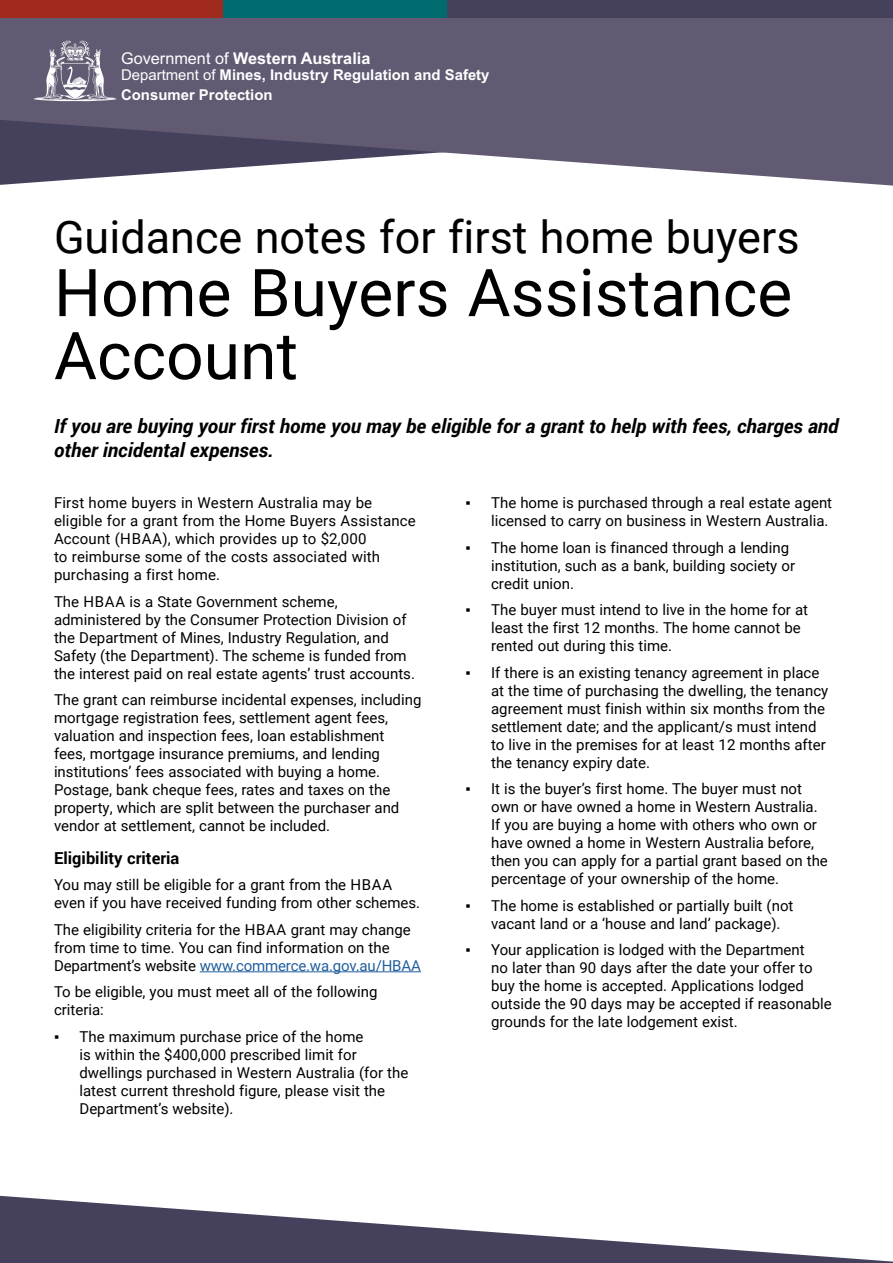
<style>
.page{position:relative;width:893px;height:1263px;background:#fff}
.page>*{position:absolute;margin:0;border:0;box-sizing:border-box;transform-origin:0 0}
.Main_Heading{font:66px/63px "Roboto";color:#000}
.Main_Heading-2{font:45px "Roboto";color:#000}
.introduction{font:italic 700 19.5px/24px "Roboto";color:#000}
.Sub_Headings{font:700 16.5px "Roboto";color:#000}
.t1{font:700 16.2px "Arial";color:#fff}
.Main_Text{font:15px/18px "Roboto";color:#000}
.t2{font:700 14.85px/20.1px "Arial";color:#fff}
.s1{font-weight:400}
.s2{color:#215e9e}
.s3{font-family:"Arial"}
</style>
<div class="page">
<svg style="left:0;top:0;width:893px;height:186px;background:#6e687e"></svg>
<div style="left:447px;top:0;width:446px;height:18px;background:#45415d"></div>
<div style="left:0;top:0;width:223px;height:18px;background:#a02a1d"></div>
<div style="left:223px;top:0;width:223px;height:18px;background:#006b6e"></div>
<svg style="left:34px;top:40px;width:82px;height:61px;background:#898495"></svg>
<svg style="left:0;top:1195px;width:893px;height:68px"></svg>
<hr style="left:200px;top:971px;width:221px;height:1px;background:#215e9e">
<p class="t1" style="left:121px;top:47px;width:251px"><span class="s1">Government of</span> Western Australia</p>
<p class="t2" style="left:121px;top:65px;width:370px"><span class="s1">Department of</span> Mines, Industry Regulation and Safety<br>Consumer Protection</p>
<p class="Main_Heading-2" style="left:54px;top:206px;width:747px">Guidance notes for first home buyers</p>
<p class="Main_Heading" style="left:54px;top:259px;width:740px">Home Buyers Assistance<br>Account</p>
<p class="introduction" style="left:54px;top:414px;width:786px">If you are buying your first home you may be eligible for a grant to help with fees, charges and other incidental expenses.</p>
<p class="Main_Text" style="left:54px;top:493px;width:363px">First home buyers in Western Australia may be eligible for a grant from the Home Buyers Assistance Account (HBAA), which provides up to $2,000<br>to reimburse some of the costs associated with purchasing a first home.</p>
<p class="Main_Text" style="left:54px;top:592px;width:362px">The HBAA is a State Government scheme, administered by the Consumer Protection Division of the Department of Mines, Industry Regulation, and Safety (the Department). The scheme is funded from the interest paid on real estate agents’ trust accounts.</p>
<p class="Main_Text" style="left:54px;top:690px;width:369px">The grant can reimburse incidental expenses, including mortgage registration fees, settlement agent fees, valuation and inspection fees, loan establishment<br>fees, mortgage insurance premiums, and lending institutions’ fees associated with buying a home.<br>Postage, bank cheque fees, rates and taxes on the property, which are split between the purchaser and vendor at settlement, cannot be included.</p>
<p class="Sub_Headings" style="left:54px;top:846px;width:127px">Eligibility criteria</p>
<p class="Main_Text" style="left:54px;top:875px;width:368px">You may still be eligible for a grant from the HBAA even if you have received funding from other schemes.</p>
<p class="Main_Text" style="left:54px;top:920px;width:368px">The eligibility criteria for the HBAA grant may change from time to time. You can find information on the<br>Department’s website <span class="s2">www.commerce.wa.gov.au/HBAA</span></p>
<p class="Main_Text" style="left:54px;top:982px;width:325px">To be eligible, you must meet all of the following criteria:</p>
<p class="Main_Text" style="left:80px;top:1027px;width:330px;text-indent:-26px"><span class="s3">▪</span> The maximum purchase price of the home<br>is within the $400,000 prescribed limit for dwellings purchased in Western Australia (for the latest current threshold figure, please visit the Department’s website).</p>
<p class="Main_Text" style="left:466px;top:493px;width:368px;text-align:right"><span class="s3">▪</span> The home is purchased through a real estate agent licensed to carry on business in Western Australia.</p>
<p class="Main_Text" style="left:491px;top:538px;width:305px;text-indent:-26px"><span class="s3">▪</span> The home loan is financed through a lending institution, such as a bank, building society or credit union.</p>
<p class="Main_Text" style="left:491px;top:600px;width:319px;text-indent:-26px"><span class="s3">▪</span> The buyer must intend to live in the home for at least the first 12 months. The home cannot be rented out during this time.</p>
<p class="Main_Text" style="left:491px;top:663px;width:339px;text-indent:-26px"><span class="s3">▪</span> If there is an existing tenancy agreement in place at the time of purchasing the dwelling, the tenancy agreement must finish within six months from the settlement date; and the applicant/s must intend to live in the premises for at least 12 months after the tenancy expiry date.</p>
<p class="Main_Text" style="left:491px;top:779px;width:338px;text-indent:-26px"><span class="s3">▪</span> It is the buyer’s first home. The buyer must not own or have owned a home in Western Australia.<br>If you are buying a home with others who own or have owned a home in Western Australia before, then you can apply for a partial grant based on the percentage of your ownership of the home.</p>
<p class="Main_Text" style="left:491px;top:896px;width:304px;text-indent:-26px"><span class="s3">▪</span> The home is established or partially built (not vacant land or a ‘house and land’ package).</p>
<p class="Main_Text" style="left:491px;top:940px;width:342px;text-indent:-26px"><span class="s3">▪</span> Your application is lodged with the Department<br>no later than 90 days after the date your offer to buy the home is accepted. Applications lodged outside the 90 days may be accepted if reasonable grounds for the late lodgement exist.</p>
</div>
